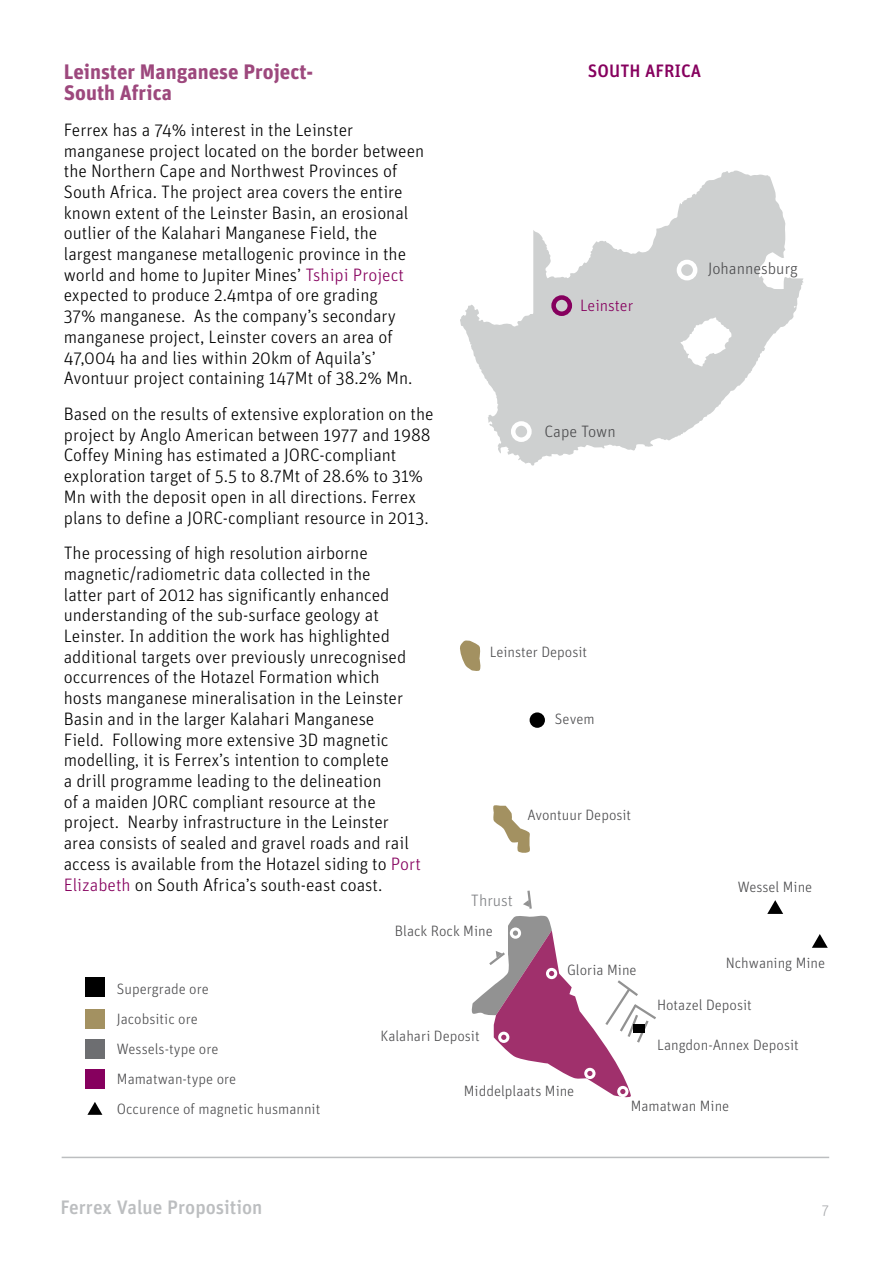
<style>
.page{position:relative;width:893px;height:1263px;background:#fff}
.page>*{position:absolute;margin:0;border:0;box-sizing:border-box;transform-origin:0 0}
.t1{font:700 21px/21px "Unit";color:#9d487d}
.t2{font:500 19.5px "Unit";color:#bcbec0}
.t3{font:300 18px/20.7px "Unit";color:#000}
.t4{font:500 18px "Unit";color:#86005e}
.t5{font:300 16.5px "Unit";color:#4d4d4f}
.t6{font:300 16.5px "Unit";color:#86005e}
.t7{font:300 16.5px "Unit";color:#808285}
.t8{font:300 15px/30px "Unit";color:#4d4d4f}
.t9{font:300 15px "Unit";color:#a7a9ac}
.s1{color:#86005e}
</style>
<div class="page">
<hr style="left:62px;top:1157px;width:767px;height:1px;background:#bcbec0">
<svg style="left:493px;top:805px;width:37px;height:48px"></svg>
<svg style="left:460px;top:640px;width:21px;height:31px"></svg>
<svg style="left:471px;top:890px;width:185px;height:208px"></svg>
<div style="left:633px;top:1024px;width:11px;height:9px;background:#000"></div>
<div style="left:530px;top:712px;width:15px;height:16px;background:#000;border-radius:50%"></div>
<svg style="left:767px;top:900px;width:16px;height:14px"></svg>
<svg style="left:812px;top:934px;width:16px;height:14px"></svg>
<svg style="left:462px;top:171px;width:341px;height:295px;fill:#ced0d0"></svg>
<div style="left:511px;top:421px;width:21px;height:21px;border:4px solid #fff;border-radius:50%"></div>
<div style="left:677px;top:260px;width:20px;height:20px;border:4px solid #fff;border-radius:50%"></div>
<div style="left:551px;top:295px;width:21px;height:21px;border:4px solid #86005e;border-radius:50%"></div>
<div style="left:617px;top:1086px;width:11px;height:11px;border:3px solid #fff;border-radius:50%"></div>
<div style="left:584px;top:1068px;width:11px;height:11px;border:3px solid #fff;border-radius:50%"></div>
<div style="left:498px;top:1032px;width:11px;height:11px;border:3px solid #fff;border-radius:50%"></div>
<div style="left:546px;top:968px;width:11px;height:11px;border:3px solid #fff;border-radius:50%"></div>
<div style="left:510px;top:927px;width:11px;height:12px;border:3px solid #fff;border-radius:50%"></div>
<div style="left:85px;top:977px;width:20px;height:20px;background:#000"></div>
<div style="left:85px;top:1009px;width:20px;height:20px;background:#a39161"></div>
<div style="left:85px;top:1039px;width:20px;height:20px;background:#6d6e71"></div>
<div style="left:85px;top:1069px;width:20px;height:20px;background:#86005e"></div>
<svg style="left:87px;top:1102px;width:15px;height:13px"></svg>
<p class="t1" style="left:64px;top:61px;width:251px">Leinster Manganese Project-<br>South Africa</p>
<p class="t3" style="left:64px;top:119px;width:362px">Ferrex has a 74% interest in the Leinster manganese project located on the border between the Northern Cape and Northwest Provinces of South Africa. The project area covers the entire known extent of the Leinster Basin, an erosional outlier of the Kalahari Manganese Field, the largest manganese metallogenic province in the world and home to Jupiter Mines’ <span class="s1">Tshipi Project </span>expected to produce 2.4mtpa of ore grading<br>37% manganese. As the company’s secondary manganese project, Leinster covers an area of 47,004 ha and lies within 20km of Aquila’s’ Avontuur project containing 147Mt of 38.2% Mn.</p>
<p class="t3" style="left:64px;top:403px;width:371px">Based on the results of extensive exploration on the project by Anglo American between 1977 and 1988<br>Coffey Mining has estimated a JORC-compliant exploration target of 5.5 to 8.7Mt of 28.6% to 31% Mn with the deposit open in all directions. Ferrex plans to define a JORC-compliant resource in 2013.</p>
<p class="t3" style="left:64px;top:542px;width:359px">The processing of high resolution airborne magnetic/radiometric data collected in the<br>latter part of 2012 has significantly enhanced understanding of the sub-surface geology at Leinster. In addition the work has highlighted additional targets over previously unrecognised occurrences of the Hotazel Formation which hosts manganese mineralisation in the Leinster Basin and in the larger Kalahari Manganese<br>Field. Following more extensive 3D magnetic modelling, it is Ferrex’s intention to complete<br>a drill programme leading to the delineation<br>of a maiden JORC compliant resource at the project. Nearby infrastructure in the Leinster area consists of sealed and gravel roads and rail access is available from the Hotazel siding to <span class="s1">Port Elizabeth</span> on South Africa’s south-east coast.</p>
<p class="t4" style="left:588px;top:60px;width:115px">SOUTH AFRICA</p>
<p class="t6" style="left:580px;top:296px;width:55px">Leinster</p>
<p class="t5" style="left:544px;top:422px;width:73px">Cape Town</p>
<p class="t5" style="left:708px;top:259px;width:91px">Johannesburg</p>
<p class="t8" style="left:490px;top:637px;width:99px">Leinster Deposit</p>
<p class="t8" style="left:555px;top:703px;width:41px">Sevem</p>
<p class="t8" style="left:527px;top:800px;width:105px">Avontuur Deposit</p>
<p class="t7" style="left:471px;top:891px;width:44px">Thrust</p>
<p class="t8" style="left:738px;top:872px;width:76px">Wessel Mine</p>
<p class="t8" style="left:117px;top:974px;width:205px">Supergrade ore<br>Jacobsitic ore<br>Wessels-type ore<br>Mamatwan-type ore<br>Occurence of magnetic husmannit</p>
<p class="t2" style="left:60px;top:1196px;width:204px">Ferrex Value Proposition</p>
<p class="t8" style="left:395px;top:916px;width:99px">Black Rock Mine</p>
<p class="t8" style="left:381px;top:1020px;width:101px">Kalahari Deposit</p>
<p class="t8" style="left:567px;top:954px;width:71px">Gloria Mine</p>
<p class="t8" style="left:726px;top:947px;width:101px">Nchwaning Mine</p>
<p class="t8" style="left:657px;top:990px;width:96px">Hotazel Deposit</p>
<p class="t8" style="left:657px;top:1030px;width:143px">Langdon-Annex Deposit</p>
<p class="t8" style="left:464px;top:1075px;width:112px">Middelplaats Mine</p>
<p class="t8" style="left:631px;top:1090px;width:100px">Mamatwan Mine</p>
<p class="t9" style="left:822px;top:1201px;width:9px">7</p>
</div>
